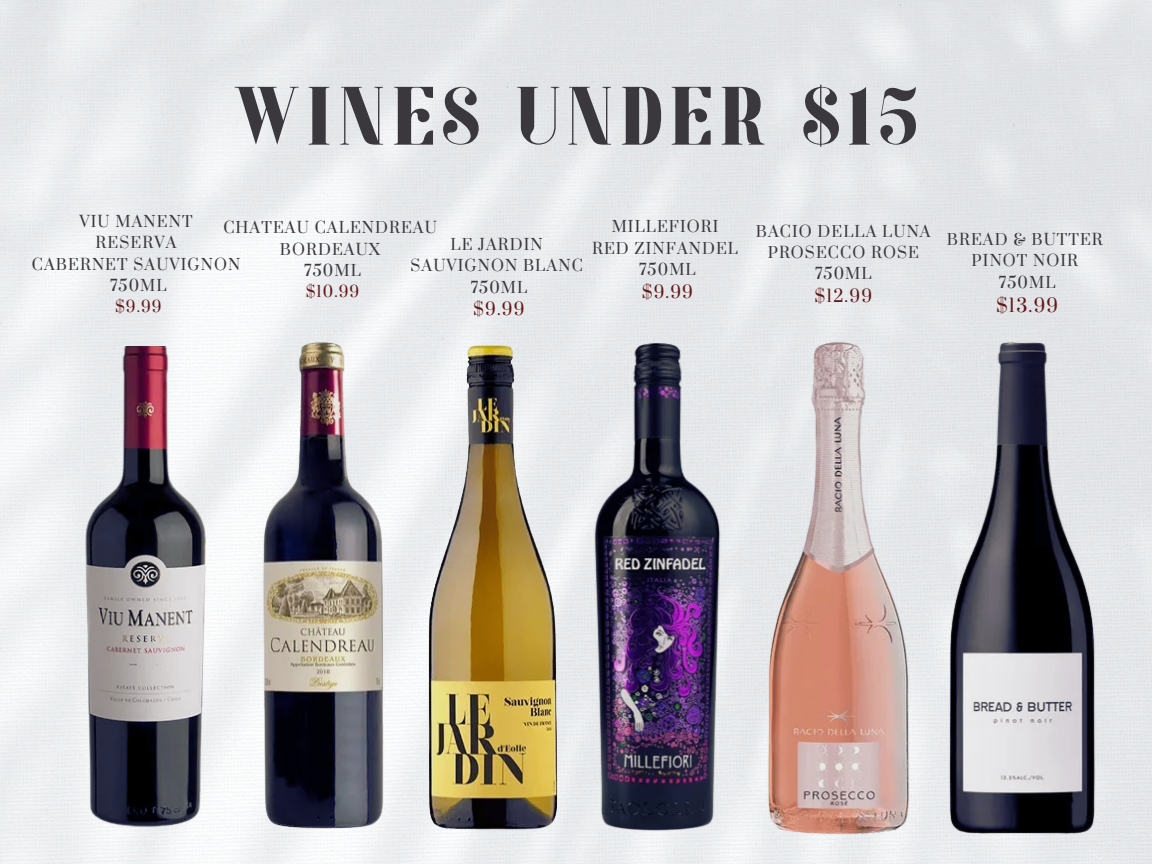
<style>
.page{position:relative;width:1152px;height:864px;background:#fff}
.page>*{position:absolute;margin:0;border:0;box-sizing:border-box;transform-origin:0 0}
.t1{font:700 99px "Kage";letter-spacing:.07em;color:#3a383d}
.t2{font:17.85px "Prata";color:#631719}
.t3{font:16.5px "Prata";letter-spacing:.07em;color:#631719}
.t4{font:15px/21.3px "Prata";letter-spacing:.07em;color:#3a383d;text-align:center}
.t5{font:15px "Prata";color:#631719}
</style>
<div class="page">
<img style="left:576px;top:340px;width:164px;height:495px">
<img style="left:229px;top:337px;width:199px;height:499px">
<img style="left:410px;top:340px;width:166px;height:495px">
<img style="left:49px;top:346px;width:194px;height:483px">
<img style="left:740px;top:340px;width:184px;height:495px">
<img style="left:924px;top:340px;width:198px;height:495px">
<p class="t1" style="left:234px;top:53px;width:686px">WINES UNDER $15</p>
<p class="t4" style="left:80px;top:211px;width:114px">VIU MANENT</p>
<p class="t4" style="left:96px;top:233px;width:82px">RESERVA</p>
<p class="t4" style="left:32px;top:254px;width:210px">CABERNET SAUVIGNON</p>
<p class="t4" style="left:110px;top:276px;width:58px">750ML</p>
<p class="t5" style="left:115px;top:297px;width:48px">$9.99</p>
<p class="t4" style="left:223px;top:218px;width:215px">CHATEAU CALENDREAU</p>
<p class="t4" style="left:280px;top:239px;width:102px">BORDEAUX</p>
<p class="t4" style="left:304px;top:261px;width:58px">750ML</p>
<p class="t5" style="left:306px;top:283px;width:55px">$10.99</p>
<p class="t4" style="left:451px;top:234px;width:94px">LE JARDIN</p>
<p class="t4" style="left:410px;top:256px;width:174px">SAUVIGNON BLANC</p>
<p class="t4" style="left:471px;top:277px;width:58px">750ML</p>
<p class="t3" style="left:473px;top:299px;width:53px">$9.99</p>
<p class="t4" style="left:612px;top:217px;width:108px">MILLEFIORI</p>
<p class="t4" style="left:592px;top:238px;width:147px">RED ZINFANDEL</p>
<p class="t4" style="left:639px;top:260px;width:58px">750ML</p>
<p class="t3" style="left:642px;top:281px;width:53px">$9.99</p>
<p class="t4" style="left:756px;top:221px;width:176px">BACIO DELLA LUNA<br>PROSECCO ROSE<br>750ML</p>
<p class="t3" style="left:815px;top:285px;width:59px">$12.99</p>
<p class="t4" style="left:947px;top:230px;width:157px">BREAD &amp; BUTTER</p>
<p class="t4" style="left:972px;top:251px;width:108px">PINOT NOIR</p>
<p class="t4" style="left:999px;top:272px;width:58px">750ML</p>
<p class="t2" style="left:996px;top:295px;width:64px">$13.99</p>
</div>
